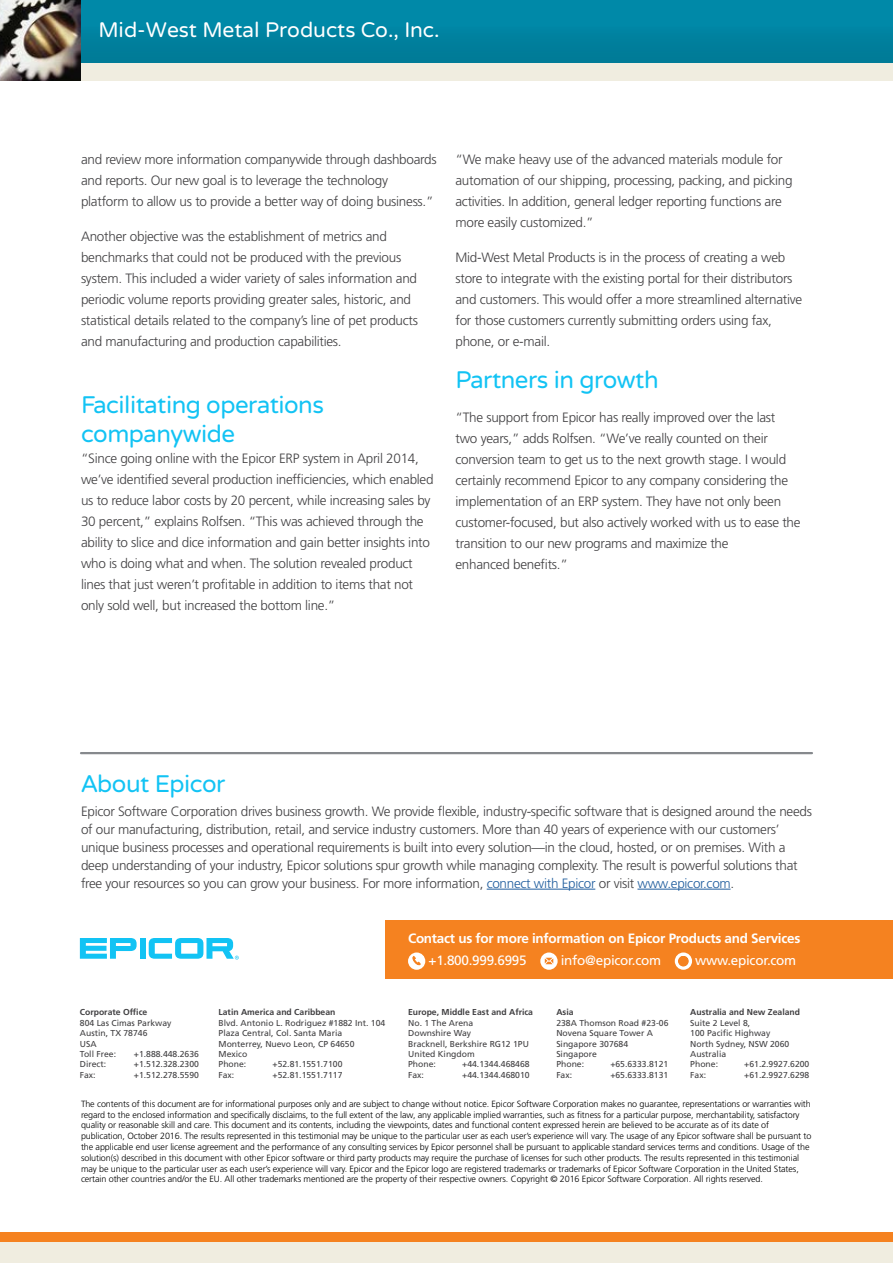
<style>
.page{position:relative;width:893px;height:1263px;background:#fff}
.page>*{position:absolute;margin:0;border:0;box-sizing:border-box;transform-origin:0 0}
.Body_Heading{font:24px/28.8px "Varela Round";letter-spacing:-.02em;color:#12c3f4}
.Body_Copy{font:24px "Varela Round";letter-spacing:-.02em;color:#12c3f4}
.t1{font:21px "Varela Round";color:#fff}
.Body_Copy-2{font:300 13.5px/21px "Frutiger LT Std";letter-spacing:-.02em;color:#414042}
.About_Epicor{font:300 13.5px/18px "Frutiger LT Std";letter-spacing:-.02em;color:#414042}
.t2{font:700 13.5px "Frutiger LT Std";letter-spacing:-.02em;color:#fff}
.Phone_Email_Website{font:13.5px "Frutiger LT Std";letter-spacing:-.02em;color:#fff}
.t3{font:300 9px/10.8px "Frutiger LT Std";letter-spacing:-.01em;color:#000}
.t4{font:8.7px/10.4px "Frutiger LT Std";color:#414042}
.t5{font:700 8.7px "Frutiger LT Std";color:#414042}
.s1{color:#215e9e}
</style>
<div class="page">
<hr style="left:487px;top:889px;width:108px;height:1px;background:#215e9e">
<hr style="left:637px;top:889px;width:93px;height:1px;background:#215e9e">
<hr style="left:81px;top:752px;width:731px;height:2px;background:#86898d">
<div style="left:385px;top:920px;width:508px;height:58px;background:#f58220"></div>
<div style="left:140px;top:938px;width:6px;height:21px;background:#12c3f4"></div>
<svg style="left:80px;top:938px;width:57px;height:21px"></svg>
<svg style="left:149px;top:938px;width:90px;height:22px"></svg>
<div style="left:408px;top:952px;width:17px;height:18px;background:#fff;border-radius:50%"></div>
<svg style="left:540px;top:952px;width:18px;height:18px"></svg>
<svg style="left:545px;top:958px;width:8px;height:6px"></svg>
<svg style="left:675px;top:952px;width:17px;height:18px"></svg>
<svg style="left:678px;top:956px;width:14px;height:10px"></svg>
<svg style="left:413px;top:956px;width:8px;height:10px"></svg>
<div style="left:0;top:0;width:893px;height:64px;background:#0084a2"></div>
<div style="left:0;top:64px;width:893px;height:17px;background:#f0ede0"></div>
<div style="left:0;top:1232px;width:893px;height:10px;background:#f58220"></div>
<div style="left:0;top:1242px;width:893px;height:21px;background:#f0ede0"></div>
<img style="left:0;top:0;width:81px;height:81px">
<h2 class="t1" style="left:99px;top:18px;width:343px">Mid-West Metal Products Co., Inc.</h2>
<p class="Body_Copy-2" style="left:81px;top:149px;width:357px">and review more information companywide through dashboards and reports. Our new goal is to leverage the technology platform to allow us to provide a better way of doing business.”</p>
<p class="Body_Copy-2" style="left:81px;top:226px;width:339px">Another objective was the establishment of metrics and benchmarks that could not be produced with the previous system. This included a wider variety of sales information and periodic volume reports providing greater sales, historic, and statistical details related to the company’s line of pet products and manufacturing and production capabilities.</p>
<p class="Body_Heading" style="left:81px;top:391px;width:244px">Facilitating operations companywide</p>
<p class="Body_Copy-2" style="left:81px;top:448px;width:354px">“Since going online with the Epicor ERP system in April 2014, we’ve identified several production inefficiencies, which enabled us to reduce labor costs by 20 percent, while increasing sales by 30 percent,” explains Rolfsen. “This was achieved through the ability to slice and dice information and gain better insights into who is doing what and when. The solution revealed product lines that just weren’t profitable in addition to items that not only sold well, but increased the bottom line.”</p>
<p class="Body_Copy-2" style="left:455px;top:149px;width:339px">“We make heavy use of the advanced materials module for automation of our shipping, processing, packing, and picking activities. In addition, general ledger reporting functions are more easily customized.”</p>
<p class="Body_Copy-2" style="left:455px;top:247px;width:348px">Mid-West Metal Products is in the process of creating a web store to integrate with the existing portal for their distributors and customers. This would offer a more streamlined alternative for those customers currently submitting orders using fax, phone, or e-mail.</p>
<p class="Body_Copy" style="left:455px;top:366px;width:205px">Partners in growth</p>
<p class="Body_Copy-2" style="left:455px;top:407px;width:347px">“The support from Epicor has really improved over the last two years,” adds Rolfsen. “We’ve really counted on their conversion team to get us to the next growth stage. I would certainly recommend Epicor to any company considering the implementation of an ERP system. They have not only been customer-focused, but also actively worked with us to ease the transition to our new programs and maximize the<br>enhanced benefits.”</p>
<p class="Body_Heading" style="left:81px;top:770px;width:146px">About Epicor</p>
<p class="About_Epicor" style="left:81px;top:802px;width:732px">Epicor Software Corporation drives business growth. We provide flexible, industry-specific software that is designed around the needs of our manufacturing, distribution, retail, and service industry customers. More than 40 years of experience with our customers’ unique business processes and operational requirements is built into every solution—in the cloud, hosted, or on premises. With a deep understanding of your industry, Epicor solutions spur growth while managing complexity. The result is powerful solutions that free your resources so you can grow your business. For more information, <span class="s1">connect with Epicor</span> or visit <span class="s1">www.epicor.com</span>.</p>
<p class="t5" style="left:80px;top:1007px;width:69px">Corporate Office</p>
<p class="t4" style="left:80px;top:1018px;width:93px">804 Las Cimas Parkway<br>Austin, TX 78746<br>USA<br>Toll Free:</p>
<p class="t4" style="left:134px;top:1049px;width:67px">+1.888.448.2636</p>
<p class="t4" style="left:80px;top:1059px;width:28px">Direct:</p>
<p class="t4" style="left:134px;top:1059px;width:67px">+1.512.328.2300</p>
<p class="t4" style="left:80px;top:1069px;width:17px">Fax:</p>
<p class="t4" style="left:134px;top:1069px;width:67px">+1.512.278.5590</p>
<p class="t5" style="left:219px;top:1007px;width:118px">Latin America and Caribbean</p>
<p class="t4" style="left:219px;top:1018px;width:168px">Blvd. Antonio L. Rodriguez #1882 Int. 104<br>Plaza Central, Col. Santa Maria<br>Monterrey, Nuevo Leon, CP 64650<br>Mexico<br>Phone:</p>
<p class="t4" style="left:273px;top:1059px;width:71px">+52.81.1551.7100</p>
<p class="t4" style="left:219px;top:1069px;width:17px">Fax:</p>
<p class="t4" style="left:273px;top:1069px;width:71px">+52.81.1551.7117</p>
<p class="t2" style="left:408px;top:930px;width:394px">Contact us for more information on Epicor Products and Services</p>
<p class="Phone_Email_Website" style="left:428px;top:953px;width:100px">+1.800.999.6995</p>
<p class="Phone_Email_Website" style="left:561px;top:953px;width:102px">info@epicor.com</p>
<p class="Phone_Email_Website" style="left:695px;top:953px;width:102px">www.epicor.com</p>
<p class="t5" style="left:408px;top:1007px;width:126px">Europe, Middle East and Africa</p>
<p class="t4" style="left:408px;top:1018px;width:122px">No. 1 The Arena<br>Downshire Way<br>Bracknell, Berkshire RG12 1PU<br>United Kingdom<br>Phone:</p>
<p class="t4" style="left:462px;top:1059px;width:69px">+44.1344.468468</p>
<p class="t5" style="left:556px;top:1007px;width:19px">Asia</p>
<p class="t4" style="left:556px;top:1018px;width:114px">238A Thomson Road #23-06<br>Novena Square Tower A<br>Singapore 307684<br>Singapore<br>Phone:</p>
<p class="t4" style="left:610px;top:1059px;width:59px">+65.6333.8121</p>
<p class="t5" style="left:690px;top:1007px;width:111px">Australia and New Zealand</p>
<p class="t4" style="left:690px;top:1018px;width:101px">Suite 2 Level 8,<br>100 Pacific Highway<br>North Sydney, NSW 2060<br>Australia<br>Phone:</p>
<p class="t4" style="left:744px;top:1059px;width:67px">+61.2.9927.6200</p>
<p class="t4" style="left:408px;top:1069px;width:17px">Fax:</p>
<p class="t4" style="left:462px;top:1069px;width:69px">+44.1344.468010</p>
<p class="t4" style="left:556px;top:1069px;width:17px">Fax:</p>
<p class="t4" style="left:610px;top:1069px;width:59px">+65.6333.8131</p>
<p class="t4" style="left:690px;top:1069px;width:17px">Fax:</p>
<p class="t4" style="left:744px;top:1069px;width:67px">+61.2.9927.6298</p>
<p class="t3" style="left:81px;top:1098px;width:732px">The contents of this document are for informational purposes only and are subject to change without notice. Epicor Software Corporation makes no guarantee, representations or warranties with regard to the enclosed information and specifically disclaims, to the full extent of the law, any applicable implied warranties, such as fitness for a particular purpose, merchantability, satisfactory quality or reasonable skill and care. This document and its contents, including the viewpoints, dates and functional content expressed herein are believed to be accurate as of its date of publication, October 2016. The results represented in this testimonial may be unique to the particular user as each user’s experience will vary. The usage of any Epicor software shall be pursuant to the applicable end user license agreement and the performance of any consulting services by Epicor personnel shall be pursuant to applicable standard services terms and conditions. Usage of the solution(s) described in this document with other Epicor software or third party products may require the purchase of licenses for such other products. The results represented in this testimonial may be unique to the particular user as each user’s experience will vary. Epicor and the Epicor logo are registered trademarks or trademarks of Epicor Software Corporation in the United States, certain other countries and/or the EU. All other trademarks mentioned are the property of their respective owners. Copyright © 2016 Epicor Software Corporation. All rights reserved.</p>
</div>
